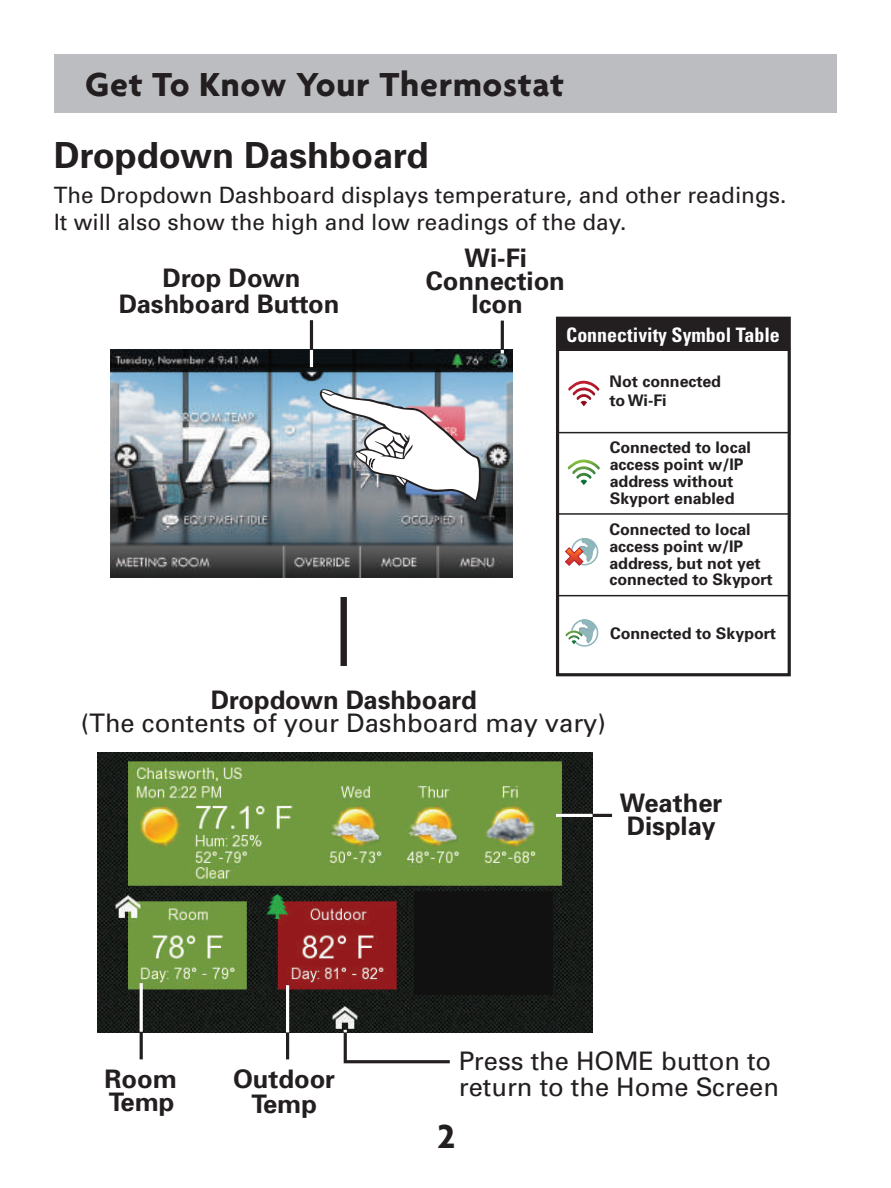
<style>
.page{position:relative;width:891px;height:1188px;background:#fff}
.page>*{position:absolute;margin:0;border:0;box-sizing:border-box;transform-origin:0 0}
.t1{font:700 36px "Agenda";letter-spacing:.02em;color:#231f20}
.t2{font:700 36px "Univers";color:#231f20}
.t3{font:700 25.5px/23.1px "Univers";color:#231f20;text-align:center}
.t4{font:25.5px/25.5px "Univers";color:#231f20}
.t5{font:22.5px/27px "Univers";color:#231f20}
.t6{font:700 condensed 20.1px "Univers";color:#fff}
.t7{font:700 15.9px/16.8px "Univers";color:#231f20}
</style>
<div class="page">
<div style="left:54px;top:54px;width:783px;height:58px;background:#bcbdc0"></div>
<img style="left:110px;top:350px;width:402px;height:227px">
<img style="left:98px;top:752px;width:494px;height:280px">
<hr style="left:310px;top:320px;width:3px;height:30px;background:#231f20">
<hr style="left:501px;top:321px;width:3px;height:33px;background:#231f20">
<svg style="left:501px;top:350px;width:3px;height:4px"></svg>
<hr style="left:310px;top:350px;width:3px;height:17px;background:#fff">
<hr style="left:556px;top:814px;width:56px;height:3px;background:#231f20">
<hr style="left:556px;top:814px;width:37px;height:3px;background:#fff">
<div style="left:341px;top:597px;width:6px;height:69px;background:#231f20"></div>
<hr style="left:140px;top:988px;width:3px;height:71px;background:#231f20">
<hr style="left:140px;top:983px;width:3px;height:49px;background:#fff">
<hr style="left:286px;top:985px;width:3px;height:74px;background:#231f20">
<hr style="left:286px;top:985px;width:3px;height:47px;background:#fff">
<svg style="left:342px;top:1027px;width:111px;height:37px"></svg>
<svg style="left:568px;top:381px;width:31px;height:25px"></svg>
<svg style="left:568px;top:459px;width:32px;height:26px"></svg>
<div style="left:571px;top:538px;width:27px;height:27px;border:2px solid #8eb6bb;border-radius:50%"></div>
<svg style="left:564px;top:538px;width:32px;height:28px"></svg>
<svg style="left:566px;top:619px;width:32px;height:28px"></svg>
<div style="left:558px;top:318px;width:231px;height:33px;background:#231f20"></div>
<div style="left:556px;top:317px;width:235px;height:359px;border:3px solid #231f20"></div>
<hr style="left:559px;top:432px;width:231px;height:1px;background:#231f20">
<hr style="left:559px;top:513px;width:231px;height:2px;background:#231f20">
<hr style="left:559px;top:595px;width:231px;height:1px;background:#231f20">
<svg style="left:319px;top:389px;width:163px;height:113px"></svg>
<div style="left:414px;top:891px;width:139px;height:104px;background:#121112"></div>
<h1 class="t1" style="left:85px;top:63px;width:480px">Get To Know Your Thermostat</h1>
<h1 class="t2" style="left:54px;top:134px;width:376px">Dropdown Dashboard</h1>
<h3 class="t5" style="left:54px;top:182px;width:734px">The Dropdown Dashboard displays temperature, and other readings.<br>It will also show the high and low readings of the day.</h3>
<h2 class="t3" style="left:119px;top:265px;width:222px;line-height:26.1px">Drop Down<br>Dashboard Button</h2>
<h2 class="t3" style="left:426px;top:246px;width:141px">Wi-Fi<br>Connection<br>Icon</h2>
<p class="t6" style="left:566px;top:322px;width:215px">Connectivity Symbol Table</p>
<p class="t7" style="left:610px;top:372px;width:113px;line-height:19.2px">Not connected toWi-Fi</p>
<p class="t7" style="left:610px;top:439px;width:143px">Connected to local access point w/IP address without<br>Skyport enabled</p>
<p class="t7" style="left:609px;top:521px;width:165px">Connected to local access point w/IP address, but not yet connected to Skyport</p>
<p class="t7" style="left:610px;top:625px;width:167px">Connected to Skyport</p>
<h2 class="t3" style="left:211px;top:688px;width:267px">Dropdown Dashboard</h2>
<h2 class="t4" style="left:81px;top:710px;width:527px">(The contents of your Dashboard may vary)</h2>
<h2 class="t3" style="left:620px;top:791px;width:104px;text-align:left">Weather<br>Display</h2>
<h2 class="t3" style="left:105px;top:1067px;width:74px;text-align:left">Room<br>Temp</h2>
<h2 class="t3" style="left:233px;top:1066px;width:104px;line-height:25.5px">Outdoor<br>Temp</h2>
<h2 class="t4" style="left:459px;top:1049px;width:322px">Press the HOME button to return to the Home Screen</h2>
<h1 class="t1" style="left:438px;top:1115px;width:19px">2</h1>
</div>
